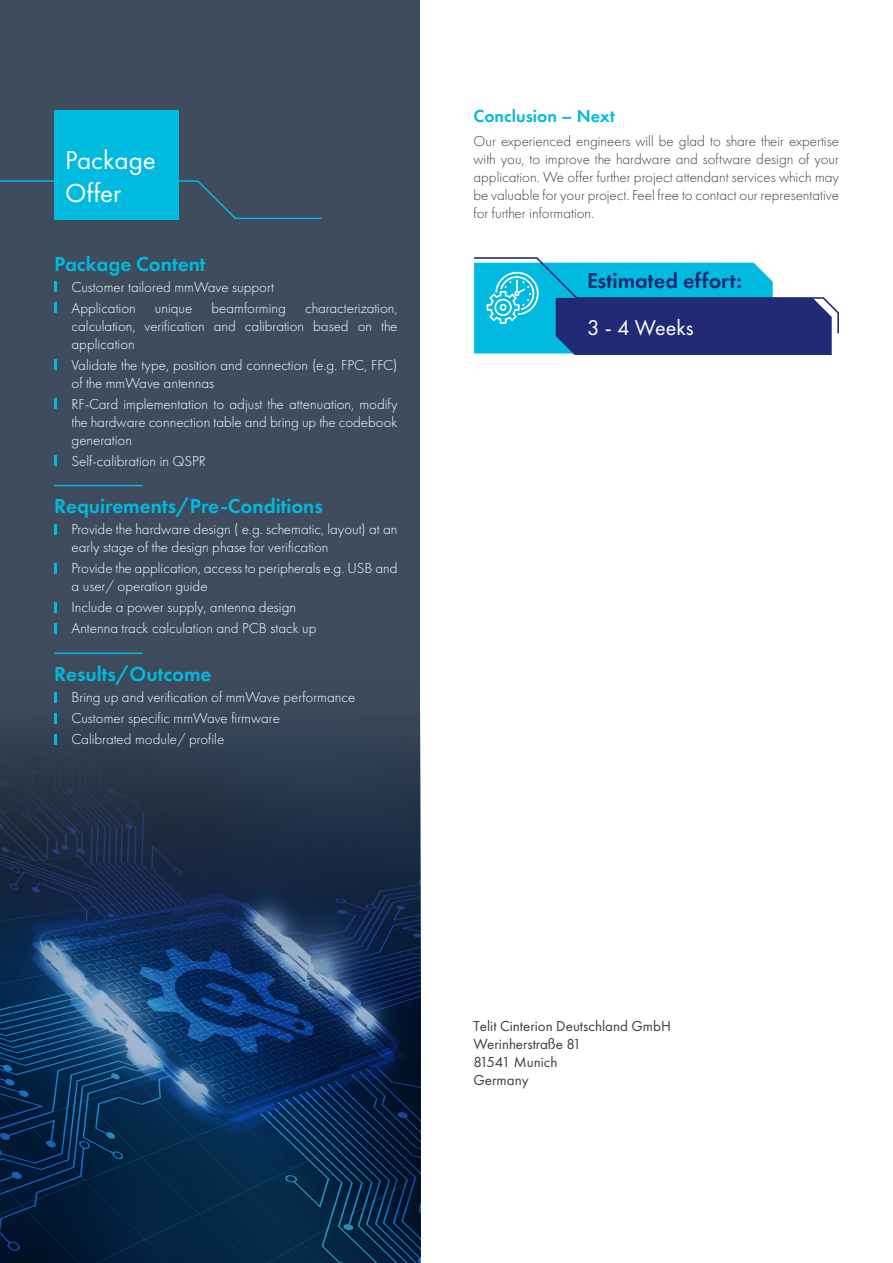
<style>
.page{position:relative;width:893px;height:1263px;background:#fff}
.page>*{position:absolute;margin:0;border:0;box-sizing:border-box;transform-origin:0 0}
.t1{font:27px/32.4px "Futura PT";color:#fff}
.t2{font:600 22.2px "Futura PT";color:#222a75}
.t3{font:22.2px "Futura PT";color:#fff}
.t4{font:600 21px "Futura PT";color:#00badf}
.t5{font:600 18px "Futura PT";color:#00badf}
.t6{font:300 15px/18px "Futura PT";color:#fff}
.t7{font:300 15px/18px "Futura PT";color:#3e3e3f;text-align:justify}
.t8{font:15px/18px "Futura PT";color:#3e3e3f}
</style>
<div class="page">
<div style="left:0;top:0;width:419px;height:1263px;background:#3f4c5e"></div>
<img style="left:0;top:645px;width:420px;height:618px">
<svg style="left:0;top:180px;width:322px;height:40px"></svg>
<hr style="left:54px;top:485px;width:88px;height:1px;background:#00badf">
<hr style="left:54px;top:652px;width:88px;height:2px;background:#00badf">
<svg style="left:54px;top:282px;width:3px;height:10px"></svg>
<svg style="left:54px;top:303px;width:3px;height:10px"></svg>
<svg style="left:54px;top:360px;width:3px;height:10px"></svg>
<svg style="left:54px;top:399px;width:3px;height:10px"></svg>
<svg style="left:54px;top:456px;width:3px;height:10px"></svg>
<svg style="left:54px;top:524px;width:3px;height:10px"></svg>
<svg style="left:54px;top:563px;width:3px;height:10px"></svg>
<svg style="left:54px;top:602px;width:3px;height:10px"></svg>
<svg style="left:54px;top:623px;width:3px;height:10px"></svg>
<svg style="left:54px;top:692px;width:3px;height:10px"></svg>
<svg style="left:54px;top:713px;width:3px;height:10px"></svg>
<svg style="left:54px;top:734px;width:3px;height:10px"></svg>
<div style="left:54px;top:110px;width:125px;height:109px;background:#00badf"></div>
<svg style="left:474px;top:257px;width:365px;height:98px"></svg>
<h1 class="t1" style="left:65px;top:144px;width:92px">Package<br>Offer</h1>
<h3 class="t4" style="left:54px;top:250px;width:153px">Package Content</h3>
<p class="t6" style="left:72px;top:276px;width:204px;line-height:21px">Customer tailored mmWave support<br>Application</p>
<p class="t6" style="left:155px;top:299px;width:39px">unique</p>
<p class="t6" style="left:212px;top:299px;width:76px">beamforming</p>
<p class="t6" style="left:72px;top:299px;width:327px;text-align:justify;text-indent:233px">characterization, calculation, verification and calibration based on the application</p>
<p class="t6" style="left:72px;top:356px;width:327px">Validate the type, position and connection (e.g. FPC, FFC) of the mmWave antennas</p>
<p class="t6" style="left:72px;top:395px;width:327px;text-align:justify">RF-Card implementation to adjust the attenuation, modify the hardware connection table and bring up the codebook generation</p>
<p class="t6" style="left:72px;top:452px;width:136px">Self-calibration in QSPR</p>
<h3 class="t4" style="left:54px;top:493px;width:270px">Requirements/Pre-Conditions</h3>
<p class="t6" style="left:72px;top:520px;width:327px">Provide the hardware design ( e.g. schematic, layout) at an early stage of the design phase for verification</p>
<p class="t6" style="left:72px;top:559px;width:327px">Provide the application, access to peripherals e.g. USB and a user/ operation guide</p>
<p class="t6" style="left:72px;top:597px;width:246px;line-height:21px">Include a power supply, antenna design<br>Antenna track calculation and PCB stack up</p>
<h3 class="t4" style="left:54px;top:661px;width:159px">Results/Outcome</h3>
<p class="t6" style="left:72px;top:687px;width:285px;line-height:21px">Bring up and verification of mmWave performance<br>Customer specific mmWave firmware<br>Calibrated module/ profile</p>
<p class="t5" style="left:473px;top:104px;width:143px">Conclusion – Next</p>
<p class="t7" style="left:473px;top:132px;width:367px">Our experienced engineers will be glad to share their expertise with you, to improve the hardware and software design of your application. We offer further project attendant services which may be valuable for your project. Feel free to contact our representative for further information.</p>
<h2 class="t2" style="left:587px;top:266px;width:157px">Estimated effort:</h2>
<h2 class="t3" style="left:587px;top:314px;width:108px">3 - 4 Weeks</h2>
<p class="t8" style="left:473px;top:1017px;width:199px">Telit Cinterion Deutschland GmbH<br>Werinherstraße 81<br>81541 Munich<br>Germany</p>
</div>
